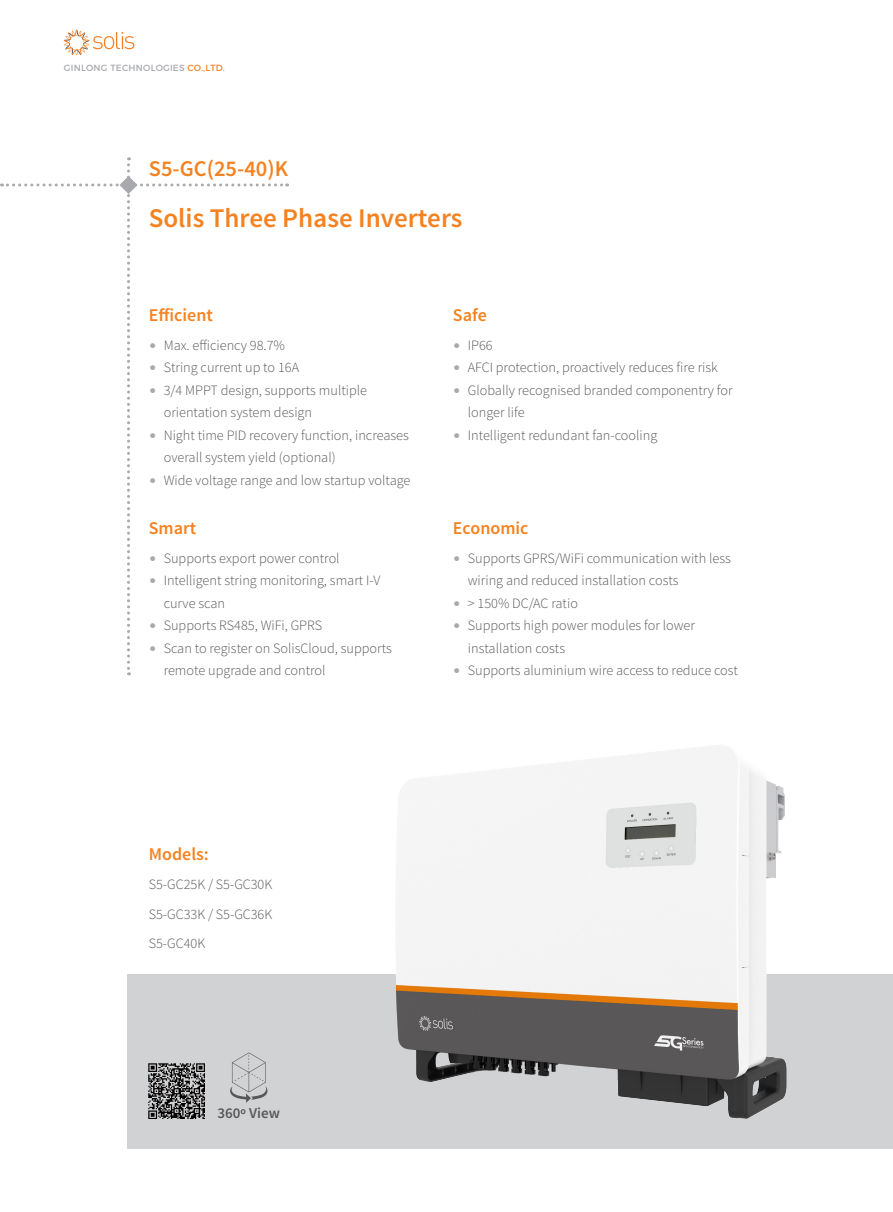
<style>
.page{position:relative;width:893px;height:1212px;background:#fff}
.page>*{position:absolute;margin:0;border:0;box-sizing:border-box;transform-origin:0 0}
.t1{font:600 27px "Source Sans Pro";color:#f58220}
.t2{font:600 22.5px "Source Sans Pro";color:#f58220}
.t3{font:600 18px "Source Sans Pro";color:#f58220}
.t4{font:600 15px "Source Sans Pro";color:#57585a}
.t5{font:300 14.25px/22.5px "Source Sans Pro";color:#57585a}
.t6{font:9px "Montserrat";letter-spacing:.025em;color:#a8a9ad}
.s1{color:#f58220}
.s2{color:#a8a9ad}
</style>
<div class="page">
<div style="left:128px;top:974px;width:765px;height:174px;background:#d1d2d4"></div>
<svg style="left:64px;top:30px;width:70px;height:25px"></svg>
<img style="left:396px;top:746px;width:391px;height:372px">
<img style="left:149px;top:1063px;width:55px;height:55px">
<svg style="left:230px;top:1052px;width:37px;height:51px"></svg>
<svg style="left:1px;top:157px;width:287px;height:518px"></svg>
<p class="t6" style="left:64px;top:63px;width:163px">GINLONG TECHNOLOGIES <span class="s1">CO.,LTD.</span></p>
<h2 class="t2" style="left:149px;top:154px;width:141px">S5-GC(25-40)K</h2>
<h1 class="t1" style="left:149px;top:201px;width:315px">Solis Three Phase Inverters</h1>
<p class="t3" style="left:149px;top:304px;width:66px">Efficient</p>
<p class="t5" style="left:149px;top:334px;width:138px"><span class="s2">•</span> Max. efficiency 98.7%</p>
<p class="t5" style="left:149px;top:357px;width:152px"><span class="s2">•</span> String current up to 16A</p>
<p class="t5" style="left:164px;top:379px;width:205px;text-indent:-15px"><span class="s2">•</span> 3/4 MPPT design, supports multiple orientation system design</p>
<p class="t5" style="left:164px;top:424px;width:247px;text-indent:-15px"><span class="s2">•</span> Night time PID recovery function, increases overall system yield (optional)</p>
<p class="t5" style="left:149px;top:469px;width:263px"><span class="s2">•</span> Wide voltage range and low startup voltage</p>
<p class="t3" style="left:149px;top:517px;width:49px">Smart</p>
<p class="t5" style="left:149px;top:547px;width:192px"><span class="s2">•</span> Supports export power control</p>
<p class="t5" style="left:164px;top:569px;width:218px;text-indent:-15px"><span class="s2">•</span> Intelligent string monitoring, smart I-V curve scan</p>
<p class="t5" style="left:149px;top:614px;width:175px"><span class="s2">•</span> Supports RS485, WiFi, GPRS</p>
<p class="t5" style="left:164px;top:637px;width:230px;text-indent:-15px"><span class="s2">•</span> Scan to register on SolisCloud, supports remote upgrade and control</p>
<p class="t3" style="left:453px;top:304px;width:35px">Safe</p>
<p class="t5" style="left:453px;top:334px;width:41px"><span class="s2">•</span> IP66</p>
<p class="t5" style="left:453px;top:357px;width:266px"><span class="s2">•</span> AFCI protection, proactively reduces fire risk</p>
<p class="t5" style="left:468px;top:379px;width:266px;text-indent:-15px"><span class="s2">•</span> Globally recognised branded componentry for longer life</p>
<p class="t5" style="left:453px;top:424px;width:206px"><span class="s2">•</span> Intelligent redundant fan-cooling</p>
<p class="t3" style="left:453px;top:517px;width:77px">Economic</p>
<p class="t5" style="left:468px;top:547px;width:264px;text-indent:-15px"><span class="s2">•</span> Supports GPRS/WiFi communication with less wiring and reduced installation costs</p>
<p class="t5" style="left:453px;top:592px;width:126px"><span class="s2">•</span> &gt; 150% DC/AC ratio</p>
<p class="t5" style="left:468px;top:614px;width:229px;text-indent:-15px"><span class="s2">•</span> Supports high power modules for lower installation costs</p>
<p class="t5" style="left:453px;top:659px;width:287px"><span class="s2">•</span> Supports aluminium wire access to reduce cost</p>
<p class="t3" style="left:149px;top:843px;width:62px">Models:</p>
<p class="t5" style="left:149px;top:870px;width:125px;line-height:29.5px;text-align:justify">S5-GC25K / S5-GC30K S5-GC33K / S5-GC36K S5-GC40K</p>
<p class="t4" style="left:218px;top:1104px;width:64px">360º View</p>
</div>
